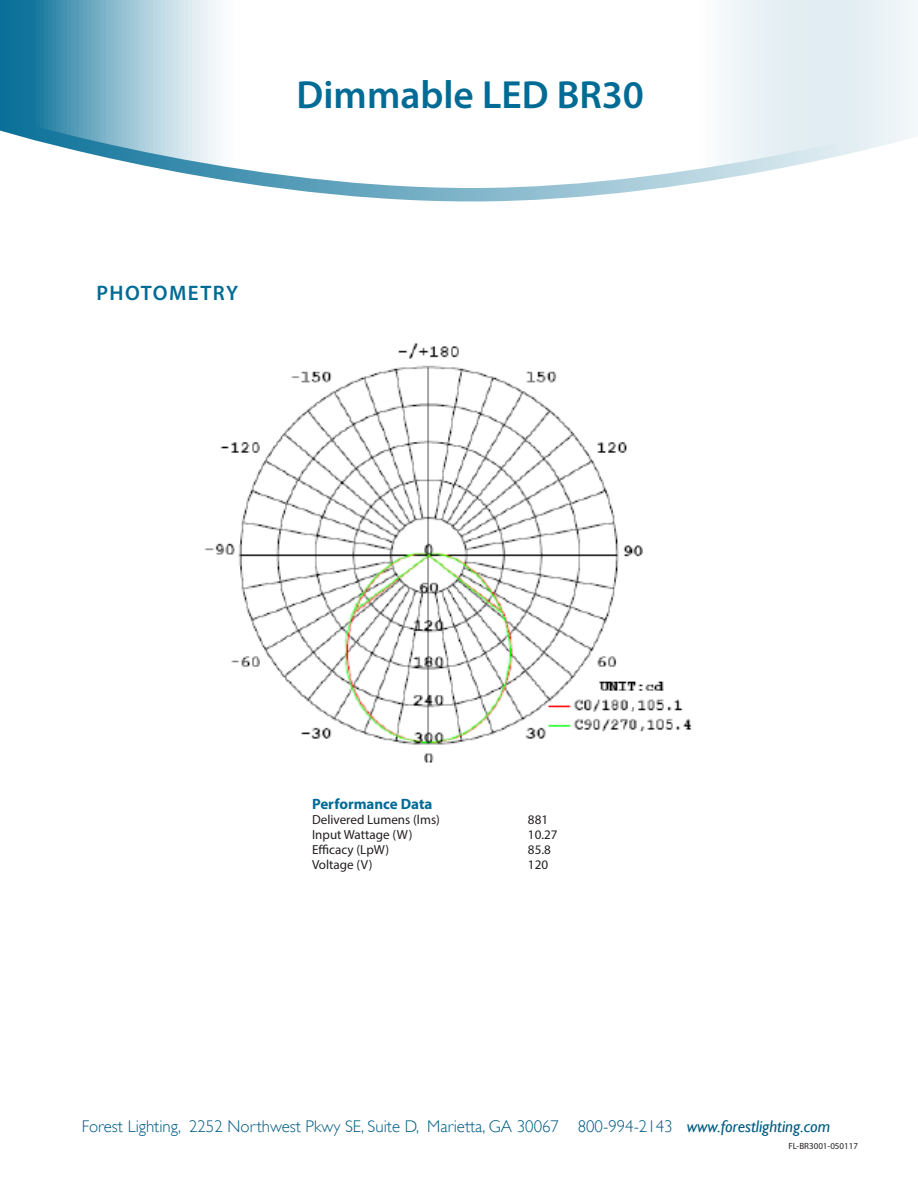
<style>
.page{position:relative;width:918px;height:1188px;background:#fff}
.page>*{position:absolute;margin:0;border:0;box-sizing:border-box;transform-origin:0 0}
.product_name{font:600 39.3px "Myriad Pro";color:#006b95}
.subhead{font:600 21px "Myriad Pro";letter-spacing:.07em;color:#006b95}
.t1{font:300 16.95px "Gill Sans";color:#005c83}
.product_number_table{font:700 15px "Myriad Pro";color:#006b95}
.product_number_table-2{font:13.2px "Myriad Pro";color:#231f20}
.contact_copy{font:9px "Myriad Pro";color:#231f20}
.s1{font-weight:400;font-style:italic}
</style>
<div class="page">
<svg style="left:0;top:0;width:918px;height:202px"></svg>
<img style="left:204px;top:343px;width:488px;height:420px">
<p class="product_name" style="left:297px;top:70px;width:349px">Dimmable LED BR30</p>
<p class="subhead" style="left:96px;top:279px;width:143px">PHOTOMETRY</p>
<p class="product_number_table" style="left:312px;top:794px;width:122px">Performance Data</p>
<p class="product_number_table-2" style="left:312px;top:811px;width:129px">Delivered Lumens (lms)</p>
<p class="product_number_table-2" style="left:528px;top:811px;width:22px">881</p>
<p class="product_number_table-2" style="left:312px;top:826px;width:102px">Input Wattage (W)</p>
<p class="product_number_table-2" style="left:528px;top:826px;width:31px">10.27</p>
<p class="product_number_table-2" style="left:312px;top:841px;width:79px">Efficacy (LpW)</p>
<p class="product_number_table-2" style="left:528px;top:841px;width:24px">85.8</p>
<p class="product_number_table-2" style="left:312px;top:856px;width:62px">Voltage (V)</p>
<p class="product_number_table-2" style="left:528px;top:856px;width:22px">120</p>
<p class="t1" style="left:82px;top:1117px;width:750px">Forest Lighting, 2252 Northwest Pkwy SE, Suite D, Marietta, GA 30067 800-994-2143 <span class="s1">www.forestlighting.com</span></p>
<p class="contact_copy" style="left:788px;top:1140px;width:71px">FL-BR3001-050117</p>
</div>
